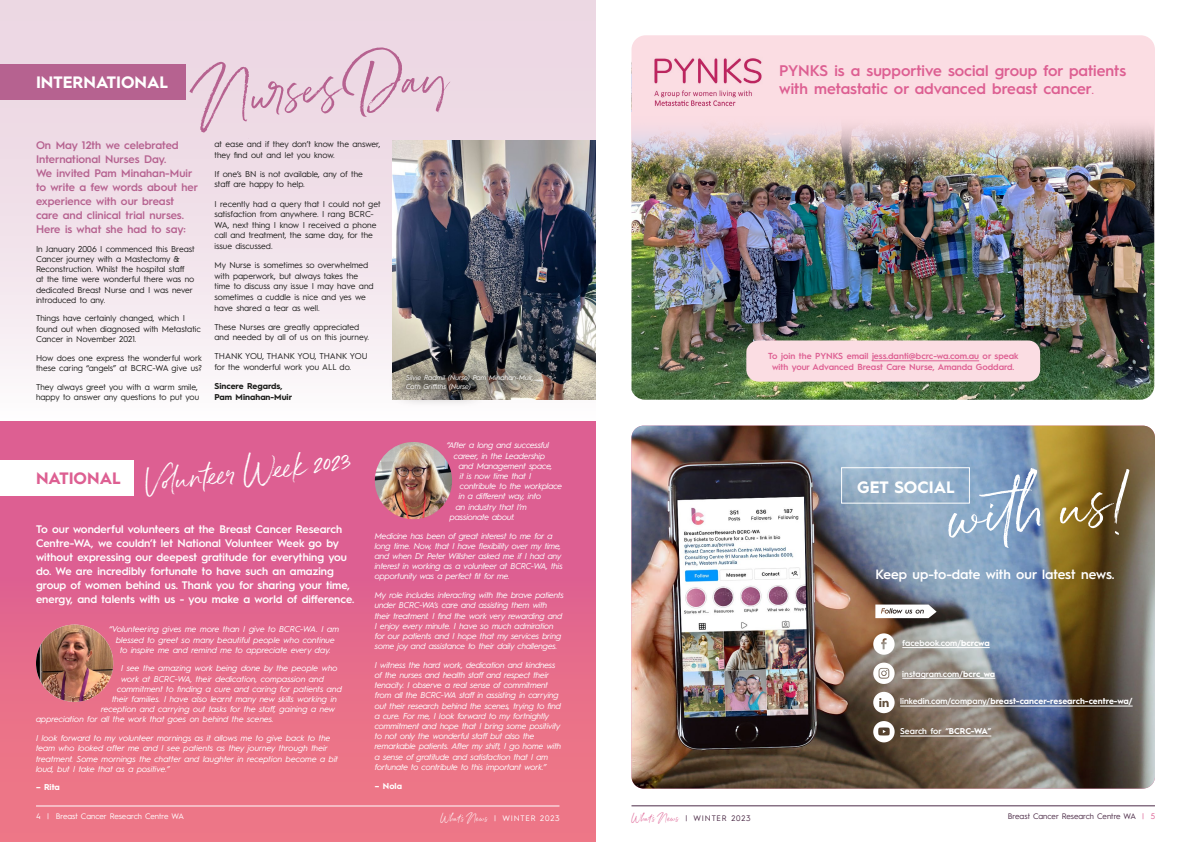
<style>
.page{position:relative;width:1191px;height:842px;background:#fff}
.page>*{position:absolute;margin:0;border:0;box-sizing:border-box;transform-origin:0 0}
.t1{font:56.3px "Belluga";color:#fff}
.t2{font:47.5px "Belluga";color:#b66290}
.t3{font:26.8px "Belluga";color:#fff}
.t4{font:700 16.6px "Hurme Geometric Sans 1";color:#fff}
.t5{font:700 16.6px "Hurme Geometric Sans 1";color:#dd5f92}
.t6{font:600 15.4px/18.5px "Hurme Geometric Sans 1";color:#dd5f92}
.t7{font:600 13.5px "Hurme Geometric Sans 1";color:#fff}
.t8{font:600 11px/14px "Hurme Geometric Sans 1";color:#fff}
.t9{font:600 11px/14px "Hurme Geometric Sans 1";color:#b66290}
.t10{font:600 8.8px/10.5px "Hurme Geometric Sans 1";color:#dd5f92;text-align:center}
.t11{font:italic 8.5px/10.2px "Hurme Geometric Sans 1";letter-spacing:-.02em;color:#fff}
.t12{font:8.5px/10.6px "Hurme Geometric Sans 1";color:#1d1d1b}
.t13{font:italic 8.5px/10.2px "Hurme Geometric Sans 1";color:#fff;text-align:center}
.t14{font:700 8.5px "Hurme Geometric Sans 1";color:#fff}
.t15{font:600 8.5px "Hurme Geometric Sans 1";color:#fff}
.t16{font:700 8.5px/10.6px "Hurme Geometric Sans 1";color:#1d1d1b}
.t17{font:8px "Hurme Geometric Sans 1";color:#fff}
.t18{font:8px "Hurme Geometric Sans 1";color:#4d2c48}
.t19{font:8px "Hurme Geometric Sans 1";letter-spacing:.1em;color:#fff}
.t20{font:8px "Hurme Geometric Sans 1";letter-spacing:.1em;color:#4d2c48}
.t21{font:italic 7px/8.4px "Hurme Geometric Sans 1";color:#fff}
.s1{font-size:10.1px}
.s2{font-weight:700}
.s3{font-weight:600}
.s4{font-family:"Belluga"}
.s5{font-family:"Belluga";color:#dd5f92}
.s6{color:#dd5f92}
</style>
<div class="page">
<div style="left:0;top:421px;width:595px;height:421px;background:#dd5f92"></div>
<div style="left:0;top:577px;width:595px;height:265px;background:#ee7787"></div>
<div style="left:0;top:0;width:595px;height:421px;background:linear-gradient(to bottom,#e9d1de,#fbf6f9)"></div>
<div style="left:0;top:64px;width:185px;height:36px;background:#b66290"></div>
<img style="left:393px;top:141px;width:202px;height:259px">
<div style="left:0;top:460px;width:133px;height:36px;background:#fff"></div>
<img style="left:36px;top:625px;width:77px;height:77px;border-radius:39px">
<img style="left:375px;top:442px;width:77px;height:77px;border-radius:39px">
<img style="left:631px;top:164px;width:523px;height:236px">
<img style="left:631px;top:426px;width:524px;height:362px">
<div style="left:841px;top:467px;width:129px;height:37px;border:1px solid #fff"></div>
<svg style="left:875px;top:604px;width:61px;height:14px"></svg>
<svg style="left:873px;top:633px;width:21px;height:22px"></svg>
<hr style="left:902px;top:647px;width:87px;height:1px;background:#fff">
<svg style="left:873px;top:663px;width:21px;height:21px"></svg>
<hr style="left:902px;top:678px;width:93px;height:1px;background:#fff">
<svg style="left:873px;top:692px;width:21px;height:21px"></svg>
<hr style="left:900px;top:706px;width:232px;height:1px;background:#fff">
<svg style="left:873px;top:721px;width:21px;height:21px"></svg>
<hr style="left:900px;top:736px;width:91px;height:1px;background:#fff">
<div style="left:631px;top:35px;width:524px;height:78px;background:#fbdde3"></div>
<img style="left:647px;top:50px;width:120px;height:60px">
<img style="left:631px;top:113px;width:524px;height:51px">
<div style="left:746px;top:340px;width:294px;height:42px;background:#fbdde3;border-radius:12px"></div>
<hr style="left:872px;top:361px;width:107px;height:1px;background:#dd5f92">
<div style="left:388px;top:357px;width:162px;height:50px;background:#1d1d1b;opacity:.75"></div>
<hr style="left:631px;top:805px;width:524px;height:1px;background:#4d2c48">
<hr style="left:36px;top:806px;width:523px;height:1px;background:#fff">
<h2 class="t2" style="left:190px;top:73px;width:258px;rotate:-6deg">Nur ses Day</h2>
<p class="t9" style="left:36px;top:137px;width:164px">On May 12th we celebrated<br>International Nurses Day.<br>We invited Pam Minahan-Muir to write a few words about her experience with our breast care and clinical trial nurses.<br>Here is what she had to say:</p>
<p class="t12" style="left:36px;top:243px;width:160px;line-height:10.2px">In January 2006 I commenced this Breast Cancer journey with a Mastectomy &amp; Reconstruction. Whilst the hospital staff<br>at the time were wonderful there was no dedicated Breast Nurse and I was never introduced to any.</p>
<p class="t12" style="left:36px;top:313px;width:166px;line-height:10.2px">Things have certainly changed, which I found out when diagnosed with Metastatic<br>Cancer in November 2021.</p>
<p class="t12" style="left:36px;top:352px;width:167px;line-height:10.2px">How does one express the wonderful work these caring “angels” at BCRC-WA give us?</p>
<p class="t12" style="left:36px;top:381px;width:165px;line-height:10.2px">They always greet you with a warm smile, happy to answer any questions to put you</p>
<h3 class="t4" style="left:36px;top:71px;width:134px">INTERNATIONAL</h3>
<p class="t12" style="left:214px;top:138px;width:167px">at ease and if they don’t know the answer, they find out and let you know.</p>
<p class="t12" style="left:214px;top:168px;width:150px">If one’s BN is not available, any of the staff are happy to help.</p>
<p class="t12" style="left:214px;top:198px;width:168px">I recently had a query that I could not get satisfaction from anywhere. I rang BCRC-WA, next thing I know I received a phone call and treatment, the same day, for the issue discussed.</p>
<p class="t12" style="left:214px;top:259px;width:161px">My Nurse is sometimes so overwhelmed with paperwork, but always takes the time to discuss any issue I may have and sometimes a cuddle is nice and yes we have shared a tear as well.</p>
<p class="t12" style="left:214px;top:321px;width:156px">These Nurses are greatly appreciated and needed by all of us on this journey.</p>
<p class="t12" style="left:214px;top:350px;width:155px">THANK YOU, THANK YOU, THANK YOU for the wonderful work you ALL do.</p>
<p class="t16" style="left:214px;top:380px;width:79px">Sincere Regards,<br>Pam Minahan-Muir</p>
<p class="t21" style="left:406px;top:373px;width:129px">Silvie Radmil (Nurse) Pam Minahan-Muir,<br>Cath Griffiths (Nurse)</p>
<h3 class="t3" style="left:144px;top:467px;width:208px;rotate:-6deg">Vol untee r Wee k 2023</h3>
<p class="t8" style="left:36px;top:522px;width:320px">To our wonderful volunteers at the Breast Cancer Research Centre-WA, we couldn’t let National Volunteer Week go by without expressing our deepest gratitude for everything you do. We are incredibly fortunate to have such an amazing group of women behind us. Thank you for sharing your time, energy, and talents with us - you make a world of difference.</p>
<h3 class="t5" style="left:36px;top:467px;width:86px">NATIONAL</h3>
<p class="t13" style="left:109px;top:624px;width:232px">“Volunteering gives me more than I give to BCRC-WA. I am blessed to greet so many beautiful people who continue<br>to inspire me and remind me to appreciate every day.</p>
<p class="t13" style="left:121px;top:663px;width:218px">I see the amazing work being done by the people who</p>
<p class="t13" style="left:121px;top:673px;width:204px">work at BCRC-WA, their dedication, compassion and</p>
<p class="t13" style="left:117px;top:683px;width:226px">commitment to finding a cure and caring for patients and</p>
<p class="t13" style="left:112px;top:693px;width:226px">their families. I have also learnt many new skills working in</p>
<p class="t13" style="left:101px;top:703px;width:235px">reception and carrying out tasks for the staff, gaining a new</p>
<p class="t13" style="left:36px;top:714px;width:239px">appreciation for all the work that goes on behind the scenes.</p>
<p class="t13" style="left:36px;top:732px;width:304px;text-align:left">I look forward to my volunteer mornings as it allows me to give back to the team who looked after me and I see patients as they journey through their treatment. Some mornings the chatter and laughter in reception become a bit loud, but I take that as a positive.”</p>
<p class="t14" style="left:36px;top:781px;width:25px">– Rita</p>
<p class="t11" style="left:447px;top:440px;width:104px">“After a long and successful</p>
<p class="t11" style="left:454px;top:450px;width:93px">career, in the Leadership</p>
<p class="t11" style="left:459px;top:460px;width:95px">and Management space,</p>
<p class="t11" style="left:460px;top:470px;width:73px">it is now time that I</p>
<p class="t11" style="left:460px;top:481px;width:104px">contribute to the workplace</p>
<p class="t11" style="left:459px;top:491px;width:84px">in a different way, into</p>
<p class="t11" style="left:456px;top:501px;width:73px">an industry that I’m</p>
<p class="t11" style="left:450px;top:511px;width:66px">passionate about.</p>
<p class="t11" style="left:375px;top:530px;width:189px">Medicine has been of great interest to me for a long time. Now, that I have flexibility over my time, and when Dr Peter Willsher asked me if I had any interest in working as a volunteer at BCRC-WA, this opportunity was a perfect fit for me.</p>
<p class="t11" style="left:375px;top:589px;width:190px">My role includes interacting with the brave patients under BCRC-WA’s care and assisting them with their treatment. I find the work very rewarding and I enjoy every minute. I have so much admiration for our patients and I hope that my services bring some joy and assistance to their daily challenges.</p>
<p class="t11" style="left:375px;top:659px;width:188px">I witness the hard work, dedication and kindness of the nurses and health staff and respect their tenacity. I observe a real sense of commitment from all the BCRC-WA staff in assisting in carrying out their research behind the scenes, trying to find a cure. For me, I look forward to my fortnightly commitment and hope that I bring some positivity to not only the wonderful staff but also the remarkable patients. After my shift, I go home with a sense of gratitude and satisfaction that I am fortunate to contribute to this important work.”</p>
<p class="t14" style="left:375px;top:779px;width:29px">– Nola</p>
<h3 class="t6" style="left:779px;top:60px;width:348px">PYNKS is a supportive social group for patients with metastatic or advanced breast cancer<span class="s1">.</span></h3>
<p class="t10" style="left:768px;top:350px;width:252px">To join the PYNKS email jess.danti@bcrc-wa.com.au or speak with your Advanced Breast Care Nurse, Amanda Goddard.</p>
<h1 class="t1" style="left:942px;top:485px;width:184px;rotate:-6deg">wit h us!</h1>
<h3 class="t7" style="left:875px;top:565px;width:241px">Keep up-to-date with our latest news.</h3>
<h3 class="t4" style="left:857px;top:475px;width:99px">GET SOCIAL</h3>
<p class="t15" style="left:902px;top:637px;width:89px">facebook.com/<span class="s2">bcrcwa</span></p>
<p class="t15" style="left:902px;top:668px;width:94px">instagram.com/<span class="s2">bcrc_wa</span></p>
<p class="t14" style="left:900px;top:695px;width:234px"><span class="s3">linkedin.com/company/</span>breast-cancer-research-centre-wa/</p>
<p class="t15" style="left:900px;top:725px;width:93px">Search for “<span class="s2">BCRC-WA</span>”</p>
<p class="t17" style="left:36px;top:811px;width:149px">4 | Breast Cancer Research Centre WA</p>
<p class="t19" style="left:440px;top:812px;width:121px"><span class="s4">What’s News</span> | WINTER 2023</p>
<p class="t20" style="left:631px;top:812px;width:121px"><span class="s5">What’s News</span> | WINTER 2023</p>
<p class="t18" style="left:1008px;top:811px;width:149px">Breast Cancer Research Centre WA <span class="s6">| 5</span></p>
</div>
